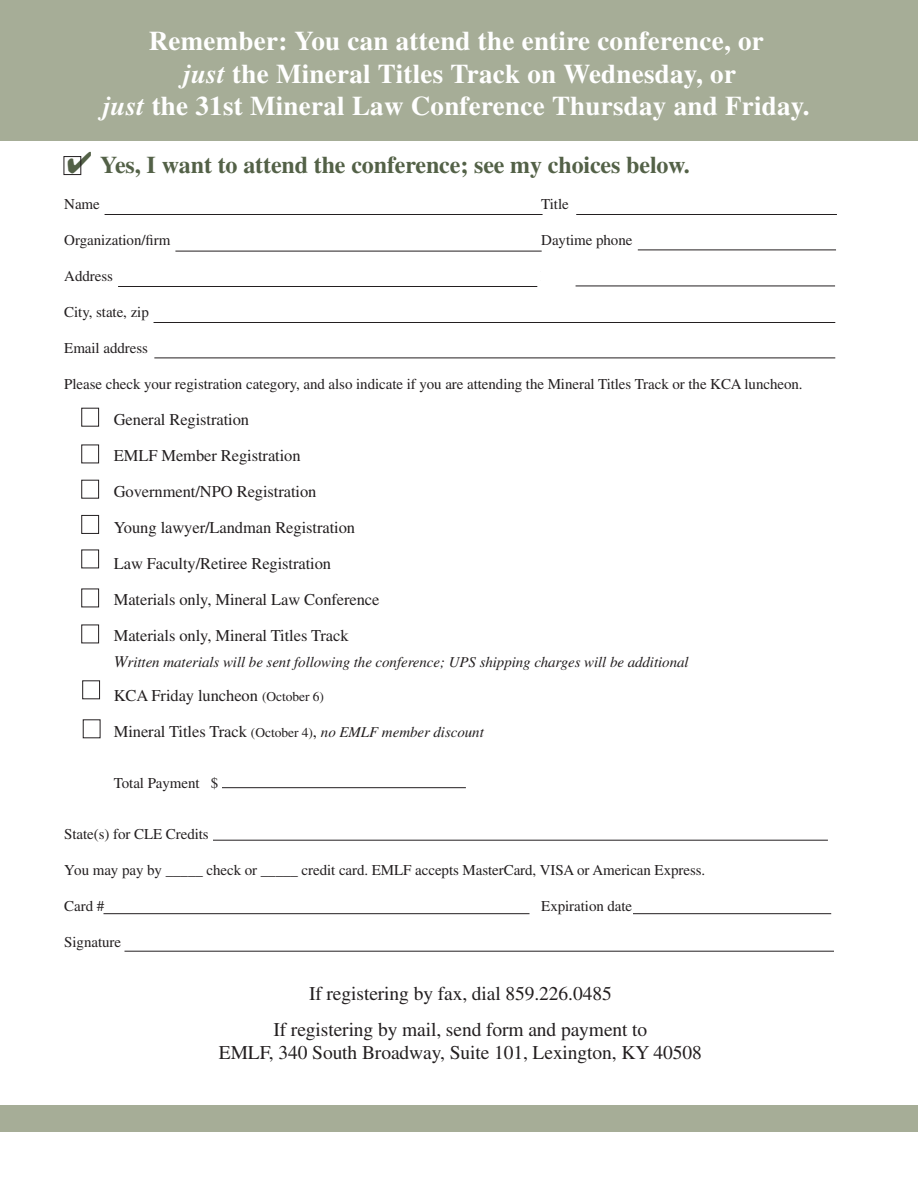
<style>
.page{position:relative;width:918px;height:1188px;background:#fff}
.page>*{position:absolute;margin:0;border:0;box-sizing:border-box;transform-origin:0 0}
.t1{font:700 27px/32.4px "Times";letter-spacing:.01em;color:#fff;text-align:center}
.t2{font:700 24px "Times";letter-spacing:-.005em;color:#536147}
.t3{font:19.5px/35.4px "Times";letter-spacing:-.005em;color:#231f20;text-align:center}
.t4{font:16.5px/36px "Times";letter-spacing:-.005em;color:#231f20}
.t5{font:15px "Times";letter-spacing:-.005em;color:#231f20}
.t6{font:italic 15px "Times";letter-spacing:-.005em;color:#231f20}
.s1{font-style:italic}
.s2{font-size:16.5px}
.s3{font-size:13.5px}
.s4{font-style:normal;font-size:16.5px}
.s5{font-style:normal;font-size:13.5px}
</style>
<div class="page">
<hr style="left:104px;top:913px;width:426px;height:1px;background:#231f20">
<hr style="left:213px;top:840px;width:615px;height:1px;background:#231f20">
<hr style="left:124px;top:951px;width:710px;height:1px;background:#231f20">
<hr style="left:633px;top:913px;width:198px;height:1px;background:#231f20">
<div style="left:0;top:0;width:918px;height:141px;background:#a6ad97"></div>
<hr style="left:576px;top:214px;width:261px;height:1px;background:#231f20">
<hr style="left:175px;top:251px;width:367px;height:1px;background:#231f20">
<hr style="left:638px;top:250px;width:198px;height:1px;background:#231f20">
<hr style="left:154px;top:322px;width:681px;height:1px;background:#231f20">
<hr style="left:222px;top:787px;width:244px;height:1px;background:#231f20">
<hr style="left:154px;top:358px;width:681px;height:1px;background:#231f20">
<div style="left:82px;top:408px;width:17px;height:18px;border:1px solid #231f20"></div>
<hr style="left:105px;top:214px;width:438px;height:1px;background:#231f20">
<hr style="left:118px;top:286px;width:419px;height:1px;background:#231f20">
<hr style="left:576px;top:286px;width:259px;height:1px;background:#231f20">
<div style="left:82px;top:445px;width:17px;height:18px;border:1px solid #231f20"></div>
<div style="left:82px;top:480px;width:17px;height:18px;border:1px solid #231f20"></div>
<div style="left:82px;top:515px;width:17px;height:19px;border:1px solid #231f20"></div>
<div style="left:82px;top:589px;width:17px;height:18px;border:1px solid #231f20"></div>
<div style="left:82px;top:625px;width:17px;height:18px;border:1px solid #231f20"></div>
<div style="left:82px;top:681px;width:18px;height:18px;border:1px solid #231f20"></div>
<div style="left:0;top:1105px;width:918px;height:27px;background:#a6ad97"></div>
<div style="left:82px;top:550px;width:17px;height:18px;border:1px solid #231f20"></div>
<div style="left:64px;top:156px;width:17px;height:19px;border:1px solid #231f20"></div>
<svg style="left:68px;top:156px;width:14px;height:17px"></svg>
<h1 class="t1" style="left:103px;top:24px;width:708px">Remember: You can attend the entire conference, or<br><span class="s1">just</span> the Mineral Titles Track on Wednesday, or<br><span class="s1">just</span> the 31st Mineral Law Conference Thursday and Friday.</h1>
<h2 class="t2" style="left:100px;top:150px;width:591px">Yes, I want to attend the conference; see my choices below.</h2>
<p class="t5" style="left:64px;top:195px;width:37px">Name</p>
<p class="t5" style="left:541px;top:195px;width:29px">Title</p>
<p class="t5" style="left:64px;top:231px;width:108px">Organization/firm</p>
<p class="t5" style="left:541px;top:231px;width:93px">Daytime phone</p>
<p class="t5" style="left:64px;top:267px;width:50px">Address</p>
<p class="t5" style="left:64px;top:303px;width:86px">City, state, zip</p>
<p class="t5" style="left:64px;top:339px;width:85px">Email address</p>
<p class="t5" style="left:64px;top:375px;width:740px">Please check your registration category, and also indicate if you are attending the Mineral Titles Track or the KCA luncheon.</p>
<p class="t4" style="left:114px;top:401px;width:267px">General Registration<br>EMLF Member Registration<br>Government/NPO Registration<br>Young lawyer/Landman Registration<br>Law Faculty/Retiree Registration<br>Materials only, Mineral Law Conference<br>Materials only, Mineral Titles Track</p>
<p class="t6" style="left:114px;top:654px;width:576px"><span class="s2">W</span>ritten materials will be sent following the conference; UPS shipping charges will be additional</p>
<p class="t4" style="left:114px;top:677px;width:212px">KCA Friday luncheon <span class="s3">(October 6)</span></p>
<p class="t6" style="left:114px;top:724px;width:372px"><span class="s4">Mineral Titles Track</span> <span class="s5">(October 4)</span><span class="s4">,</span> no EMLF member discount</p>
<p class="t5" style="left:114px;top:774px;width:106px">Total Payment $</p>
<p class="t5" style="left:64px;top:825px;width:146px">State(s) for CLE Credits</p>
<p class="t5" style="left:64px;top:861px;width:643px">You may pay by _____ check or _____ credit card. EMLF accepts MasterCard, VISA or American Express.</p>
<p class="t5" style="left:64px;top:897px;width:42px">Card #</p>
<p class="t5" style="left:541px;top:897px;width:93px">Expiration date</p>
<p class="t5" style="left:64px;top:933px;width:58px">Signature</p>
<h3 class="t3" style="left:273px;top:976px;width:375px">If registering by fax, dial 859.226.0485<br>If registering by mail, send form and payment to</h3>
<h3 class="t3" style="left:219px;top:1035px;width:484px">EMLF, 340 South Broadway, Suite 101, Lexington, KY 40508</h3>
</div>
